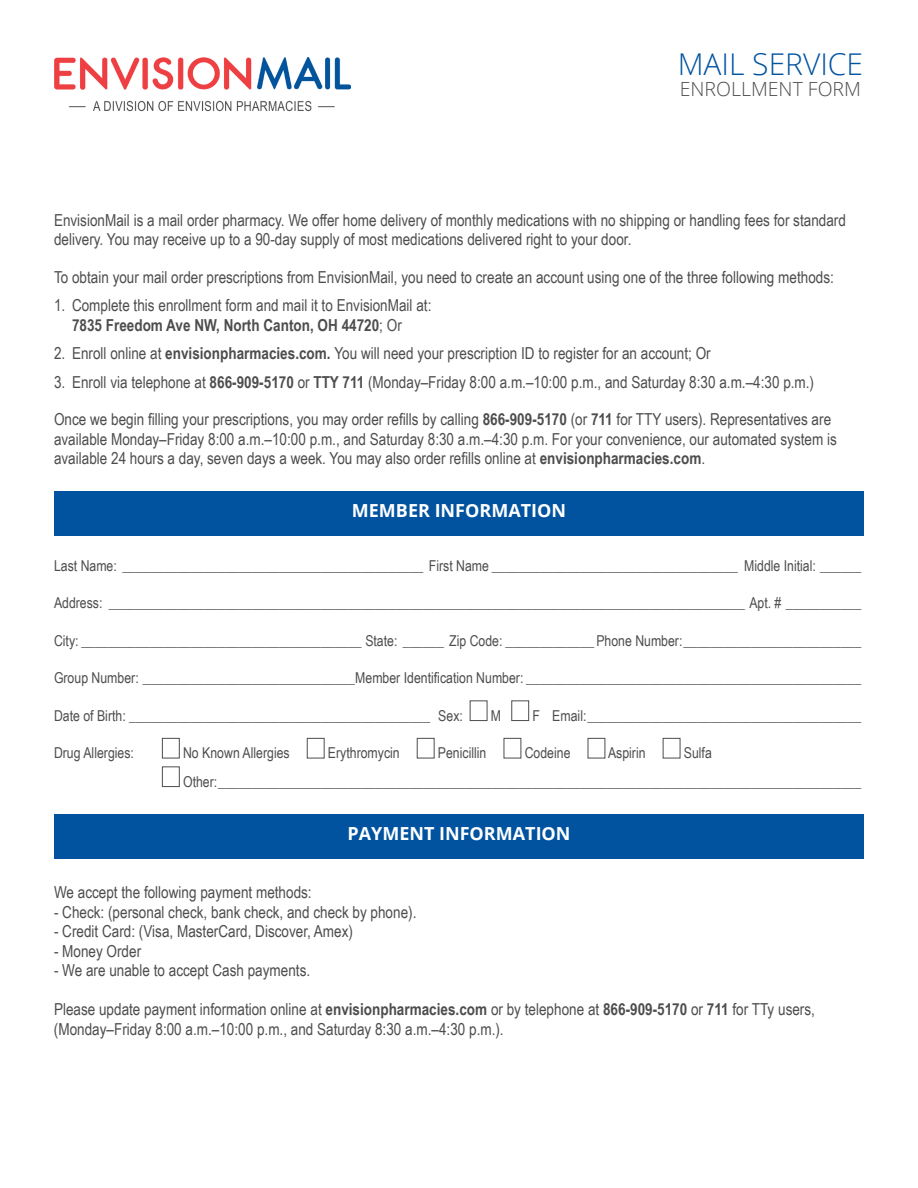
<style>
.page{position:relative;width:918px;height:1188px;background:#fff}
.page>*{position:absolute;margin:0;border:0;box-sizing:border-box;transform-origin:0 0}
.t1{font:300 30px "Open Sans";color:#0153a0}
.t2{font:300 19.5px "Open Sans";color:#4d4d4d}
.t3{font:700 18px "Open Sans";color:#fff}
._10_pt_Arial_gray{font:16.5px/19.5px "Arial Narrow";color:#4d4d4d}
._10_pt_Arial_gray-2{font:15px "Arial Narrow";color:#4d4d4d}
.s1{font-weight:700}
</style>
<div class="page">
<img style="left:54px;top:57px;width:296px;height:55px">
<div style="left:54px;top:492px;width:810px;height:44px;background:#0153a0"></div>
<div style="left:511px;top:700px;width:18px;height:21px;background:#fff;border:1px solid #4d4d4d"></div>
<div style="left:162px;top:738px;width:18px;height:20px;background:#fff;border:1px solid #4d4d4d"></div>
<div style="left:307px;top:738px;width:18px;height:20px;background:#fff;border:1px solid #4d4d4d"></div>
<div style="left:417px;top:738px;width:18px;height:20px;background:#fff;border:1px solid #4d4d4d"></div>
<div style="left:162px;top:766px;width:18px;height:21px;background:#fff;border:1px solid #4d4d4d"></div>
<div style="left:54px;top:814px;width:810px;height:44px;background:#0153a0"></div>
<p class="t1" style="left:678px;top:44px;width:187px">MAIL SERVICE</p>
<p class="t2" style="left:680px;top:76px;width:183px">ENROLLMENT FORM</p>
<p class="_10_pt_Arial_gray" style="left:54px;top:209px;width:793px">EnvisionMail is a mail order pharmacy. We offer home delivery of monthly medications with no shipping or handling fees for standard delivery. You may receive up to a 90-day supply of most medications delivered right to your door.</p>
<p class="_10_pt_Arial_gray" style="left:54px;top:266px;width:781px">To obtain your mail order prescriptions from EnvisionMail, you need to create an account using one of the three following methods:</p>
<p class="_10_pt_Arial_gray" style="left:72px;top:295px;width:361px;text-indent:-18px">1. Complete this enrollment form and mail it to EnvisionMail at:<br><span class="s1">7835 Freedom Ave NW, North Canton, OH 44720</span>; Or</p>
<p class="_10_pt_Arial_gray" style="left:54px;top:343px;width:658px">2. Enroll online at <span class="s1">envisionpharmacies.com.</span> You will need your prescription ID to register for an account; Or</p>
<p class="_10_pt_Arial_gray" style="left:54px;top:371px;width:762px">3. Enroll via telephone at <span class="s1">866-909-5170</span> or <span class="s1">TTY 711</span> (Monday–Friday 8:00 a.m.–10:00 p.m., and Saturday 8:30 a.m.–4:30 p.m.)</p>
<p class="_10_pt_Arial_gray" style="left:54px;top:409px;width:784px">Once we begin filling your prescriptions, you may order refills by calling <span class="s1">866-909-5170</span> (or <span class="s1">711</span> for TTY users). Representatives are available Monday–Friday 8:00 a.m.–10:00 p.m., and Saturday 8:30 a.m.–4:30 p.m. For your convenience, our automated system is available 24 hours a day, seven days a week. You may also order refills online at <span class="s1">envisionpharmacies.com</span>.</p>
<p class="t3" style="left:352px;top:498px;width:216px">MEMBER INFORMATION</p>
<p class="_10_pt_Arial_gray-2" style="left:54px;top:555px;width:809px">Last Name: ____________________________________________ First Name ____________________________________ Middle Initial: ______</p>
<p class="_10_pt_Arial_gray-2" style="left:54px;top:592px;width:809px">Address: _____________________________________________________________________________________________ Apt. # ___________</p>
<p class="_10_pt_Arial_gray-2" style="left:54px;top:630px;width:809px">City: _________________________________________ State: ______ Zip Code: _____________Phone Number:__________________________</p>
<p class="_10_pt_Arial_gray-2" style="left:54px;top:667px;width:809px">Group Number: _______________________________Member Identification Number: _________________________________________________</p>
<p class="_10_pt_Arial_gray-2" style="left:54px;top:705px;width:410px">Date of Birth: ____________________________________________ Sex:</p>
<p class="_10_pt_Arial_gray-2" style="left:491px;top:705px;width:12px">M</p>
<p class="_10_pt_Arial_gray-2" style="left:532px;top:705px;width:330px">F Email:________________________________________</p>
<p class="_10_pt_Arial_gray-2" style="left:54px;top:742px;width:81px">Drug Allergies:</p>
<p class="_10_pt_Arial_gray-2" style="left:183px;top:742px;width:108px">No Known Allergies</p>
<p class="_10_pt_Arial_gray-2" style="left:328px;top:742px;width:73px">Erythromycin</p>
<p class="_10_pt_Arial_gray-2" style="left:438px;top:742px;width:50px">Penicillin</p>
<p class="_10_pt_Arial_gray-2" style="left:525px;top:742px;width:47px">Codeine</p>
<p class="_10_pt_Arial_gray-2" style="left:608px;top:742px;width:39px">Aspirin</p>
<p class="_10_pt_Arial_gray-2" style="left:684px;top:742px;width:30px">Sulfa</p>
<p class="_10_pt_Arial_gray-2" style="left:183px;top:771px;width:680px">Other:______________________________________________________________________________________________</p>
<p class="t3" style="left:347px;top:821px;width:225px">PAYMENT INFORMATION</p>
<p class="_10_pt_Arial_gray" style="left:54px;top:882px;width:259px">We accept the following payment methods:</p>
<p class="_10_pt_Arial_gray" style="left:54px;top:901px;width:364px">- Check: (personal check, bank check, and check by phone).</p>
<p class="_10_pt_Arial_gray" style="left:54px;top:921px;width:301px">- Credit Card: (Visa, MasterCard, Discover, Amex)</p>
<p class="_10_pt_Arial_gray" style="left:54px;top:940px;width:89px">- Money Order</p>
<p class="_10_pt_Arial_gray" style="left:54px;top:960px;width:258px">- We are unable to accept Cash payments.</p>
<p class="_10_pt_Arial_gray" style="left:54px;top:999px;width:763px">Please update payment information online at <span class="s1">envisionpharmacies.com</span> or by telephone at <span class="s1">866-909-5170</span> or <span class="s1">711</span> for TTy users, (Monday–Friday 8:00 a.m.–10:00 p.m., and Saturday 8:30 a.m.–4:30 p.m.).</p>
</div>
